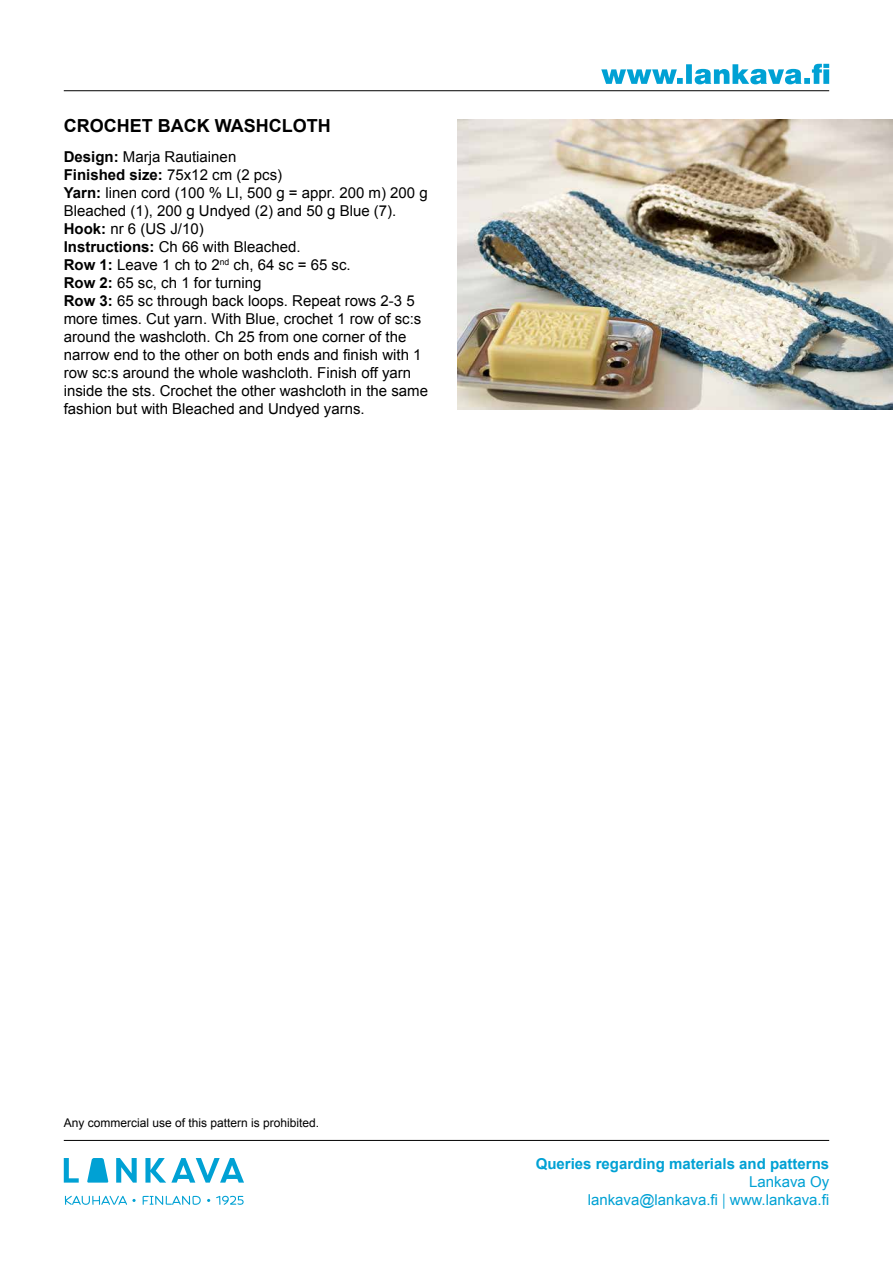
<style>
.page{position:relative;width:893px;height:1263px;background:#fff}
.page>*{position:absolute;margin:0;border:0;box-sizing:border-box;transform-origin:0 0}
.t1{font:700 18px "Arial";color:#000}
.t2{font:15px/18px "Arial";color:#000}
.t3{font:15px/18px "Arial";color:#00a1d4;text-align:right}
.t4{font:700 15px "Arial";color:#00a1d4}
.t5{font:12px "Arial";color:#000}
.s1{font-weight:700}
.s2{font-family:"Source Sans Pro"}
</style>
<div class="page">
<svg style="left:64px;top:1158px;width:15px;height:24px"></svg>
<svg style="left:87px;top:1158px;width:21px;height:24px"></svg>
<svg style="left:116px;top:1158px;width:21px;height:24px"></svg>
<svg style="left:145px;top:1158px;width:99px;height:24px"></svg>
<svg style="left:65px;top:1196px;width:71px;height:9px"></svg>
<svg style="left:143px;top:1196px;width:58px;height:9px"></svg>
<svg style="left:216px;top:1196px;width:28px;height:9px"></svg>
<hr style="left:64px;top:90px;width:765px;height:1px;background:#000">
<hr style="left:64px;top:1140px;width:765px;height:1px;background:#000">
<svg style="left:601px;top:64px;width:228px;height:20px"></svg>
<img style="left:457px;top:119px;width:436px;height:290px">
<p class="t1" style="left:64px;top:114px;width:268px">CROCHET BACK WASHCLOTH</p>
<p class="t2" style="left:64px;top:148px;width:366px"><span class="s1">Design:</span> Marja Rautiainen<br><span class="s1">Finished size:</span> 75x12 cm (2 pcs)<br><span class="s1">Yarn:</span> linen cord (100 % LI, 500 g = appr. 200 m) 200 g Bleached (1), 200 g Undyed (2) and 50 g Blue (7).<br><span class="s1">Hook:</span> nr 6 (US J/10)<br><span class="s1">Instructions:</span> Ch 66 with Bleached.<br><span class="s1">Row 1:</span> Leave 1 ch to 2<sup>nd</sup> ch, 64 sc = 65 sc.<br><span class="s1">Row 2:</span> 65 sc, ch 1 for turning<br><span class="s1">Row 3:</span> 65 sc through back loops. Repeat rows 2-3 5 more times. Cut yarn. With Blue, crochet 1 row of sc:s around the washcloth. Ch 25 from one corner of the narrow end to the other on both ends and finish with 1 row sc:s around the whole washcloth. Finish off yarn inside the sts. Crochet the other washcloth in the same fashion but with Bleached and Undyed yarns.</p>
<p class="t5" style="left:64px;top:1115px;width:257px">Any commercial use of this pattern is prohibited.</p>
<p class="t4" style="left:536px;top:1153px;width:295px">Queries regarding materials and patterns</p>
<p class="t3" style="left:588px;top:1173px;width:243px">Lankava Oy<br>lankava@lankava.fi <span class="s2">|</span> www.lankava.fi</p>
</div>
